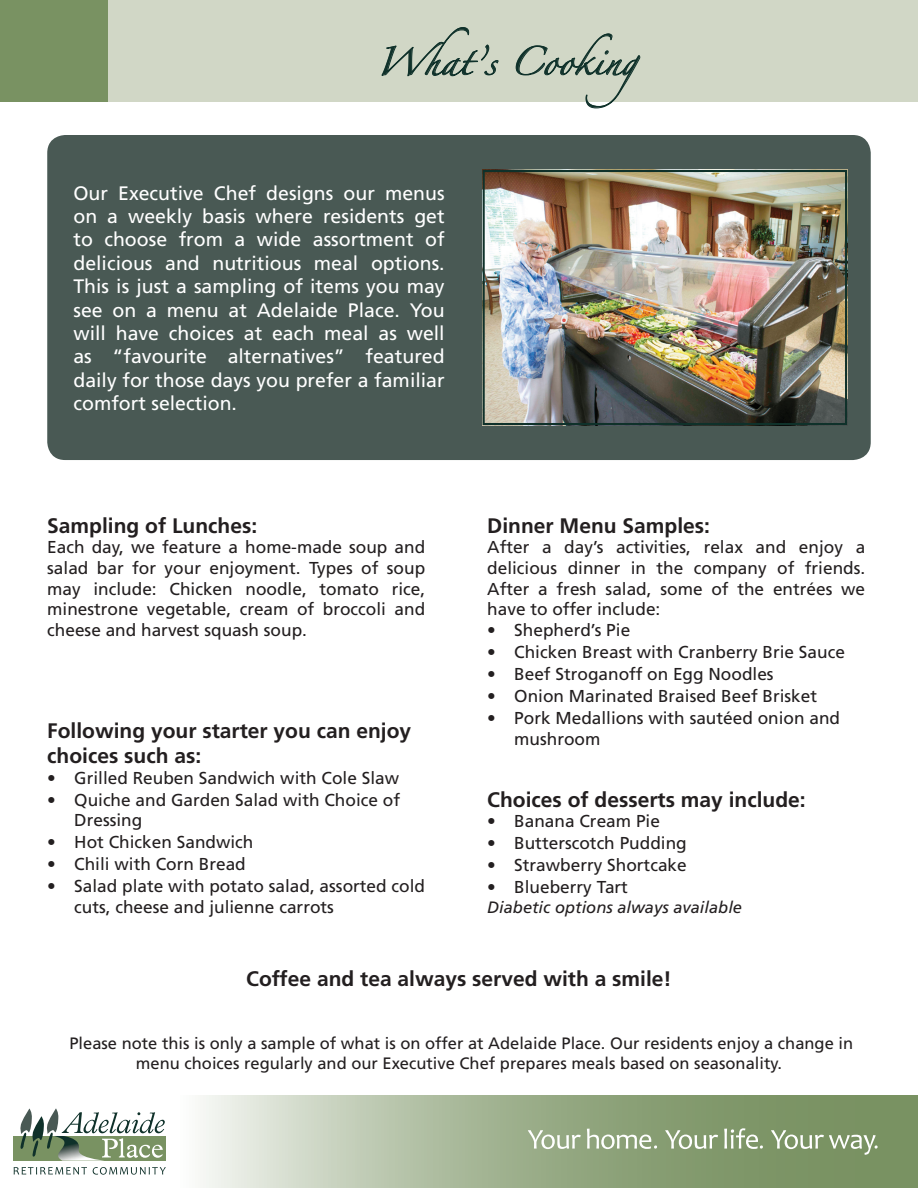
<style>
.page{position:relative;width:918px;height:1188px;background:#fff}
.page>*{position:absolute;margin:0;border:0;box-sizing:border-box;transform-origin:0 0}
.t1{font:25.5px "Zapfino";color:#0f312a}
.t2{font:700 21px/25.2px "Frutiger LT Std";color:#231f20}
.t3{font:19.5px/23.4px "Frutiger LT Std";color:#fff;text-align:justify}
.t4{font:17.25px/20.7px "Frutiger LT Std";color:#231f20}
.t5{font:16.5px/19.8px "Frutiger LT Std";color:#231f20;text-align:center}
.t6{font:italic 16.5px "Frutiger LT Std";color:#231f20}
</style>
<div class="page">
<div style="left:47px;top:135px;width:824px;height:325px;background:#495954;border-radius:18px"></div>
<img style="left:486px;top:173px;width:358px;height:249px">
<div style="left:483px;top:170px;width:364px;height:255px;border:2px solid #0f312a"></div>
<svg style="left:200px;top:1095px;width:718px;height:93px"></svg>
<svg style="left:528px;top:1130px;width:53px;height:19px"></svg>
<svg style="left:587px;top:1129px;width:70px;height:20px"></svg>
<svg style="left:665px;top:1130px;width:53px;height:19px"></svg>
<svg style="left:724px;top:1128px;width:39px;height:21px"></svg>
<svg style="left:771px;top:1130px;width:107px;height:25px"></svg>
<svg style="left:13px;top:1108px;width:153px;height:67px"></svg>
<div style="left:0;top:0;width:918px;height:101px;background:#d1d7c6"></div>
<svg style="left:382px;top:27px;width:117px;height:50px"></svg>
<svg style="left:516px;top:33px;width:125px;height:76px"></svg>
<div style="left:0;top:0;width:108px;height:101px;background:#799262"></div>
<h1 class="t1" style="left:376px;top:51px;width:301px">What’s Cooking</h1>
<p class="t3" style="left:73px;top:181px;width:373px">Our Executive Chef designs our menus on a weekly basis where residents get to choose from a wide assortment of delicious and nutritious meal options.<br>This is just a sampling of items you may see on a menu at Adelaide Place. You will have choices at each meal as well as “favourite alternatives” featured daily for those days you prefer a familiar comfort selection.</p>
<p class="t2" style="left:47px;top:513px;width:212px">Sampling of Lunches:</p>
<p class="t4" style="left:47px;top:537px;width:380px;text-align:justify">Each day, we feature a home-made soup and salad bar for your enjoyment. Types of soup may include: Chicken noodle, tomato rice, minestrone vegetable, cream of broccoli and cheese and harvest squash soup.</p>
<p class="t2" style="left:47px;top:718px;width:366px">Following your starter you can enjoy choices such as:</p>
<p class="t4" style="left:47px;top:767px;width:353px">• Grilled Reuben Sandwich with Cole Slaw</p>
<p class="t4" style="left:74px;top:789px;width:327px;text-indent:-27px">• Quiche and Garden Salad with Choice of<br>Dressing</p>
<p class="t4" style="left:47px;top:832px;width:208px">• Hot Chicken Sandwich</p>
<p class="t4" style="left:47px;top:854px;width:200px">• Chili with Corn Bread</p>
<p class="t4" style="left:74px;top:876px;width:352px;text-indent:-27px">• Salad plate with potato salad, assorted cold cuts, cheese and julienne carrots</p>
<p class="t2" style="left:487px;top:513px;width:224px">Dinner Menu Samples:</p>
<p class="t4" style="left:487px;top:537px;width:380px;text-align:justify">After a day’s activities, relax and enjoy a delicious dinner in the company of friends.<br>After a fresh salad, some of the entrées we have to offer include:</p>
<p class="t4" style="left:487px;top:620px;width:145px">• Shepherd’s Pie</p>
<p class="t4" style="left:487px;top:642px;width:359px">• Chicken Breast with Cranberry Brie Sauce</p>
<p class="t4" style="left:487px;top:664px;width:288px">• Beef Stroganoff on Egg Noodles</p>
<p class="t4" style="left:487px;top:686px;width:331px">• Onion Marinated Braised Beef Brisket</p>
<p class="t4" style="left:514px;top:708px;width:327px;text-indent:-27px">• Pork Medallions with sautéed onion and mushroom</p>
<p class="t2" style="left:487px;top:787px;width:320px">Choices of desserts may include:</p>
<p class="t4" style="left:487px;top:811px;width:174px">• Banana Cream Pie</p>
<p class="t4" style="left:487px;top:833px;width:201px">• Butterscotch Pudding</p>
<p class="t4" style="left:487px;top:855px;width:201px">• Strawberry Shortcake</p>
<p class="t4" style="left:487px;top:877px;width:142px">• Blueberry Tart</p>
<p class="t6" style="left:487px;top:898px;width:256px">Diabetic options always available</p>
<p class="t2" style="left:246px;top:966px;width:427px">Coffee and tea always served with a smile!</p>
<p class="t5" style="left:69px;top:1033px;width:785px">Please note this is only a sample of what is on offer at Adelaide Place. Our residents enjoy a change in menu choices regularly and our Executive Chef prepares meals based on seasonality.</p>
</div>
